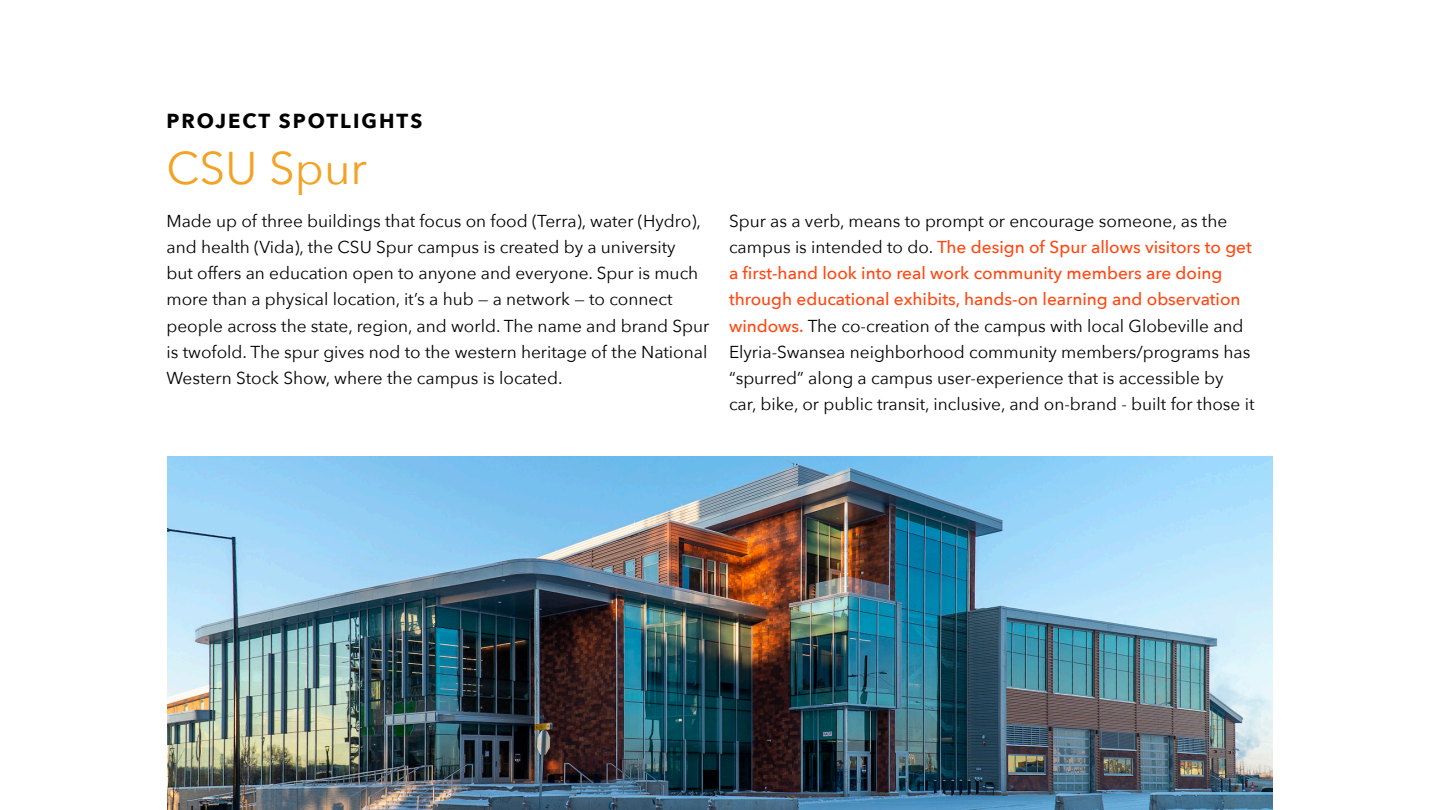
<style>
.page{position:relative;width:1440px;height:810px;background:#fff}
.page>*{position:absolute;margin:0;border:0;box-sizing:border-box;transform-origin:0 0}
.t1{font:45.75px "Avenir Next";color:#f2a326}
.t2{font:700 20.25px "Avenir Next";letter-spacing:.1em;color:#000}
.t3{font:17.25px/26.2px "Avenir Next";color:#000}
.s1{font-weight:500;color:#ff4712}
</style>
<div class="page">
<img style="left:167px;top:457px;width:1106px;height:353px">
<p class="t2" style="left:166px;top:104px;width:257px">PROJECT SPOTLIGHTS</p>
<p class="t1" style="left:166px;top:129px;width:202px">CSU Spur</p>
<p class="t3" style="left:166px;top:207px;width:544px">Made up of three buildings that focus on food (Terra), water (Hydro), and health (Vida), the CSU Spur campus is created by a university<br>but offers an education open to anyone and everyone. Spur is much more than a physical location, it’s a hub — a network — to connect people across the state, region, and world. The name and brand Spur is twofold. The spur gives nod to the western heritage of the National Western Stock Show, where the campus is located.</p>
<p class="t3" style="left:729px;top:207px;width:527px">Spur as a verb, means to prompt or encourage someone, as the campus is intended to do. <span class="s1">The design of Spur allows visitors to get a first-hand look into real work community members are doing through educational exhibits, hands-on learning and observation windows.</span> The co-creation of the campus with local Globeville and Elyria-Swansea neighborhood community members/programs has “spurred” along a campus user-experience that is accessible by car, bike, or public transit, inclusive, and on-brand - built for those it</p>
</div>
